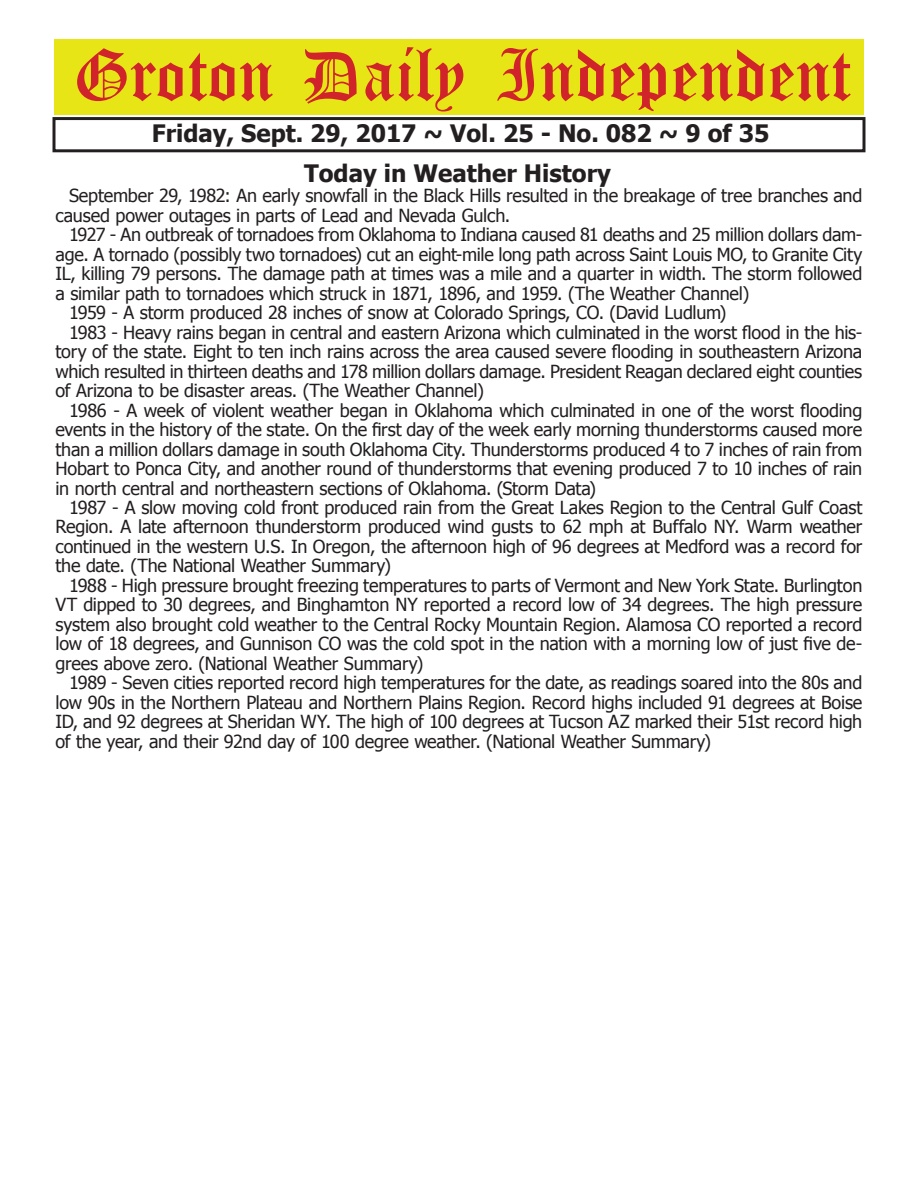
<style>
.page{position:relative;width:918px;height:1188px;background:#fff}
.page>*{position:absolute;margin:0;border:0;box-sizing:border-box;transform-origin:0 0}
.t1{font:54px "Old English Five";color:#d1232a}
.t2{font:700 24px "Tahoma";color:#231f20}
.t3{font:18px/19.5px "Tahoma";letter-spacing:-.015em;color:#231f20}
</style>
<div class="page">
<div style="left:52px;top:117px;width:814px;height:35px;border:3px solid #231f20"></div>
<div style="left:54px;top:40px;width:810px;height:75px;background:#e7e515"></div>
<h1 class="t1" style="left:73px;top:50px;width:779px">Groton Daily Independent</h1>
<h2 class="t2" style="left:152px;top:116px;width:619px">Friday, Sept. 29, 2017 ~ Vol. 25 - No. 082 ~ 9 of 35</h2>
<h2 class="t2" style="left:304px;top:157px;width:308px">Today in Weather History</h2>
<p class="t3" style="left:56px;top:185px;width:808px;text-indent:14px">September 29, 1982: An early snowfall in the Black Hills resulted in the breakage of tree branches and caused power outages in parts of Lead and Nevada Gulch.</p>
<p class="t3" style="left:69px;top:224px;width:795px">1927 - An outbreak of tornadoes from Oklahoma to Indiana caused 81 deaths and 25 million dollars dam-</p>
<p class="t3" style="left:56px;top:243px;width:808px">age. A tornado (possibly two tornadoes) cut an eight-mile long path across Saint Louis MO, to Granite City</p>
<p class="t3" style="left:56px;top:263px;width:808px">IL, killing 79 persons. The damage path at times was a mile and a quarter in width. The storm followed</p>
<p class="t3" style="left:56px;top:282px;width:695px">a similar path to tornadoes which struck in 1871, 1896, and 1959. (The Weather Channel)</p>
<p class="t3" style="left:69px;top:302px;width:659px">1959 - A storm produced 28 inches of snow at Colorado Springs, CO. (David Ludlum)</p>
<p class="t3" style="left:69px;top:321px;width:795px">1983 - Heavy rains began in central and eastern Arizona which culminated in the worst flood in the his-</p>
<p class="t3" style="left:56px;top:341px;width:808px">tory of the state. Eight to ten inch rains across the area caused severe flooding in southeastern Arizona</p>
<p class="t3" style="left:56px;top:360px;width:808px">which resulted in thirteen deaths and 178 million dollars damage. President Reagan declared eight counties</p>
<p class="t3" style="left:56px;top:380px;width:430px">of Arizona to be disaster areas. (The Weather Channel)</p>
<p class="t3" style="left:69px;top:399px;width:795px">1986 - A week of violent weather began in Oklahoma which culminated in one of the worst flooding</p>
<p class="t3" style="left:56px;top:419px;width:808px">events in the history of the state. On the first day of the week early morning thunderstorms caused more</p>
<p class="t3" style="left:56px;top:438px;width:808px">than a million dollars damage in south Oklahoma City. Thunderstorms produced 4 to 7 inches of rain from</p>
<p class="t3" style="left:56px;top:458px;width:808px">Hobart to Ponca City, and another round of thunderstorms that evening produced 7 to 10 inches of rain</p>
<p class="t3" style="left:56px;top:477px;width:542px">in north central and northeastern sections of Oklahoma. (Storm Data)</p>
<p class="t3" style="left:69px;top:497px;width:795px">1987 - A slow moving cold front produced rain from the Great Lakes Region to the Central Gulf Coast</p>
<p class="t3" style="left:56px;top:516px;width:808px">Region. A late afternoon thunderstorm produced wind gusts to 62 mph at Buffalo NY. Warm weather</p>
<p class="t3" style="left:56px;top:536px;width:808px">continued in the western U.S. In Oregon, the afternoon high of 96 degrees at Medford was a record for</p>
<p class="t3" style="left:56px;top:555px;width:337px">the date. (The National Weather Summary)</p>
<p class="t3" style="left:69px;top:575px;width:795px">1988 - High pressure brought freezing temperatures to parts of Vermont and New York State. Burlington</p>
<p class="t3" style="left:56px;top:594px;width:808px">VT dipped to 30 degrees, and Binghamton NY reported a record low of 34 degrees. The high pressure</p>
<p class="t3" style="left:56px;top:614px;width:808px">system also brought cold weather to the Central Rocky Mountain Region. Alamosa CO reported a record</p>
<p class="t3" style="left:56px;top:633px;width:808px">low of 18 degrees, and Gunnison CO was the cold spot in the nation with a morning low of just five de-</p>
<p class="t3" style="left:56px;top:653px;width:369px">grees above zero. (National Weather Summary)</p>
<p class="t3" style="left:69px;top:672px;width:795px">1989 - Seven cities reported record high temperatures for the date, as readings soared into the 80s and</p>
<p class="t3" style="left:56px;top:692px;width:808px">low 90s in the Northern Plateau and Northern Plains Region. Record highs included 91 degrees at Boise</p>
<p class="t3" style="left:56px;top:711px;width:808px">ID, and 92 degrees at Sheridan WY. The high of 100 degrees at Tucson AZ marked their 51st record high</p>
<p class="t3" style="left:56px;top:731px;width:657px">of the year, and their 92nd day of 100 degree weather. (National Weather Summary)</p>
</div>
